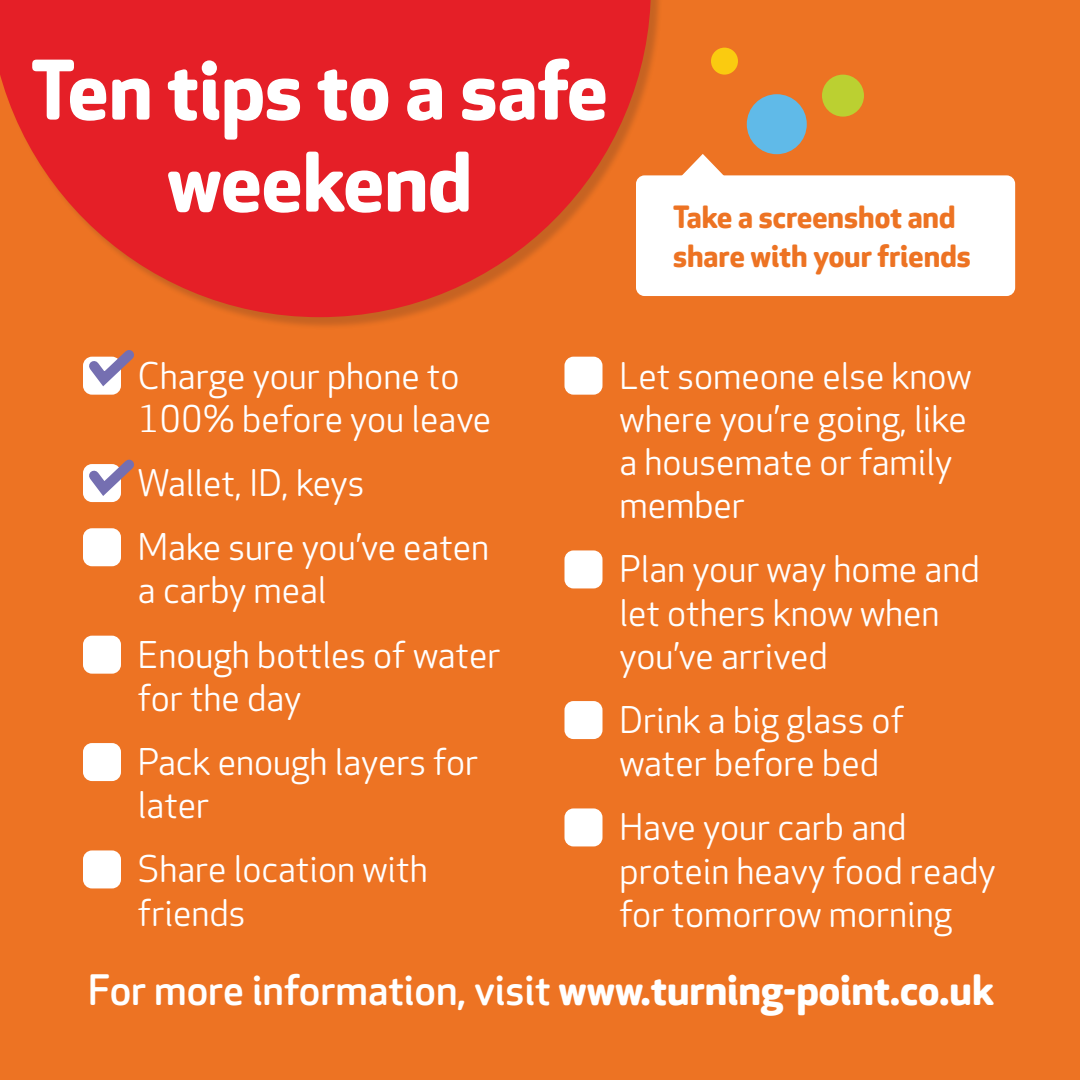
<style>
.page{position:relative;width:1080px;height:1080px;background:#ed7323}
.page>*{position:absolute;margin:0;border:0;box-sizing:border-box;transform-origin:0 0}
.t1{font:700 80px/92px "Apex Rounded";color:#fff;text-align:center}
.t2{font:500 41px "Apex Rounded";color:#fff}
.t3{font:36px/43.2px "Apex Rounded";color:#fff}
.t4{font:700 30px/39px "Apex Rounded";color:#ed7323}
.s1{font-weight:700}
</style>
<div class="page">
<div style="left:0;top:0;width:663px;height:330px;background:#231f20;opacity:.19"></div>
<svg style="left:0;top:0;width:651px;height:317px;fill:#e51f27"></svg>
<svg style="left:83px;top:357px;width:38px;height:38px"></svg>
<div style="left:83px;top:528px;width:38px;height:38px;background:#fff;border-radius:9px"></div>
<div style="left:83px;top:636px;width:38px;height:38px;background:#fff;border-radius:9px"></div>
<div style="left:83px;top:743px;width:38px;height:38px;background:#fff;border-radius:9px"></div>
<div style="left:83px;top:850px;width:38px;height:38px;background:#fff;border-radius:9px"></div>
<div style="left:564px;top:357px;width:38px;height:38px;background:#fff;border-radius:9px"></div>
<div style="left:564px;top:550px;width:38px;height:38px;background:#fff;border-radius:9px"></div>
<div style="left:564px;top:701px;width:38px;height:38px;background:#fff;border-radius:9px"></div>
<div style="left:564px;top:808px;width:38px;height:38px;background:#fff;border-radius:9px"></div>
<div style="left:711px;top:48px;width:27px;height:27px;background:#facb10;border-radius:50%"></div>
<div style="left:822px;top:75px;width:42px;height:42px;background:#bbd031;border-radius:50%"></div>
<div style="left:747px;top:94px;width:60px;height:60px;background:#60bae8;border-radius:50%"></div>
<svg style="left:83px;top:350px;width:51px;height:44px"></svg>
<div style="left:636px;top:175px;width:379px;height:121px;background:#fff;border-radius:9px"></div>
<svg style="left:662px;top:154px;width:81px;height:22px"></svg>
<svg style="left:83px;top:459px;width:51px;height:44px"></svg>
<h1 class="t1" style="left:31px;top:46px;width:578px">Ten tips to a safe weekend</h1>
<p class="t4" style="left:673px;top:198px;width:299px">Take a screenshot and share with your friends</p>
<p class="t3" style="left:138px;top:355px;width:355px">Charge your phone to<br>100% before you leave</p>
<p class="t3" style="left:138px;top:452px;width:353px;line-height:64.2px">Wallet, ID, keys<br>Make sure you’ve eaten</p>
<p class="t3" style="left:138px;top:560px;width:364px;line-height:64.2px">a carby meal<br>Enough bottles of water</p>
<p class="t3" style="left:138px;top:667px;width:342px;line-height:64.2px">for the day<br>Pack enough layers for</p>
<p class="t3" style="left:138px;top:774px;width:291px;line-height:64.2px">later<br>Share location with</p>
<p class="t3" style="left:138px;top:892px;width:109px">friends</p>
<p class="t3" style="left:619px;top:355px;width:354px">Let someone else know where you’re going, like a housemate or family member</p>
<p class="t3" style="left:619px;top:549px;width:362px">Plan your way home and let others know when you’ve arrived</p>
<p class="t3" style="left:619px;top:700px;width:286px">Drink a big glass of water before bed</p>
<p class="t3" style="left:619px;top:807px;width:378px">Have your carb and protein heavy food ready for tomorrow morning</p>
<p class="t2" style="left:88px;top:966px;width:908px">For more information, visit <span class="s1">www.turning-point.co.uk</span></p>
</div>
